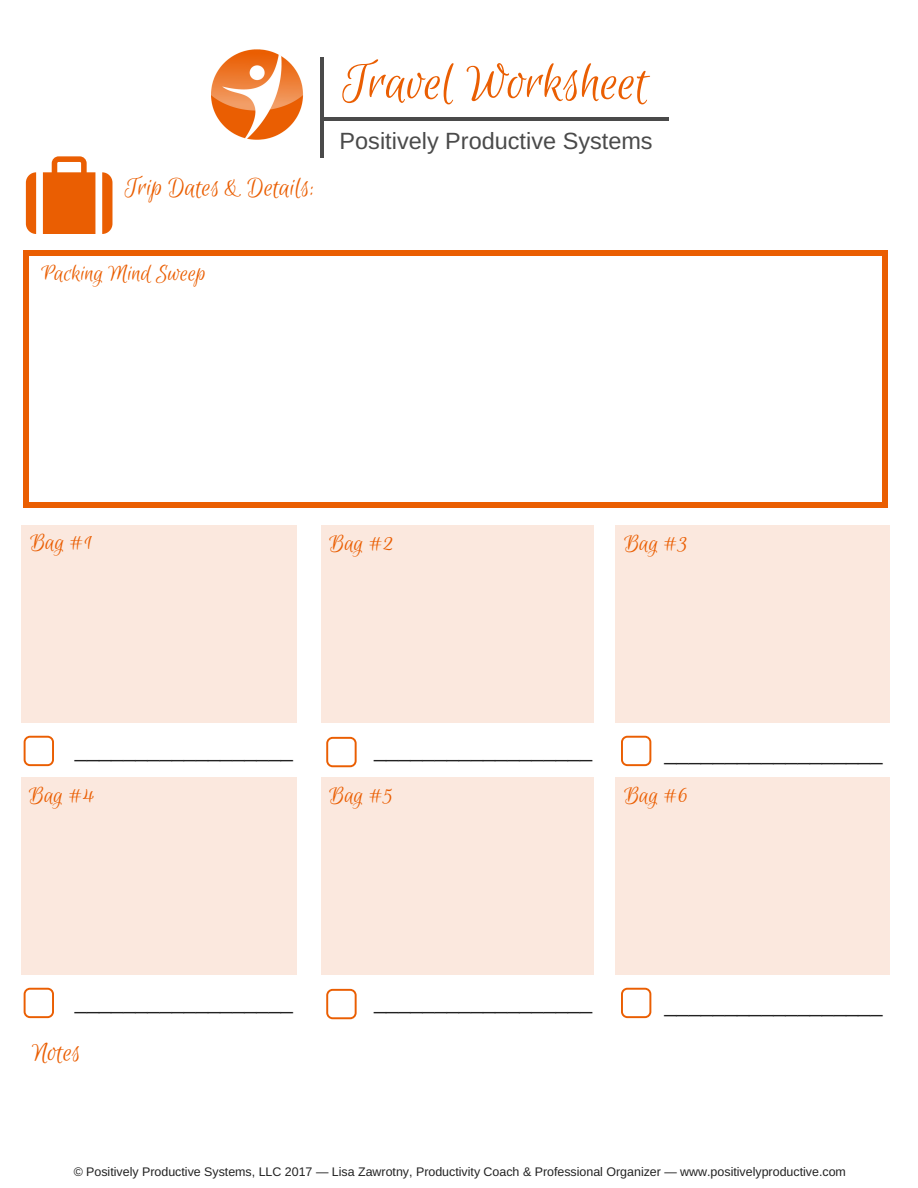
<style>
.page{position:relative;width:918px;height:1188px;background:#fff}
.page>*{position:absolute;margin:0;border:0;box-sizing:border-box;transform-origin:0 0}
.t1{font:55.95px "Euphoria Script";color:#ea5e02}
.t2{font:28.05px "Euphoria Script";color:#ea5e02}
.t3{font:24.9px "Euphoria Script";color:#ea5e02}
.t4{font:23.55px "Arimo";color:#4a4a4a}
.t5{font:21.75px "Arimo";color:#222}
.t6{font:12.45px "Arimo";color:#222}
</style>
<div class="page">
<div style="left:21px;top:525px;width:276px;height:198px;background:#fbe8de"></div>
<div style="left:615px;top:525px;width:275px;height:198px;background:#fbe8de"></div>
<div style="left:322px;top:525px;width:272px;height:198px;background:#fbe8de"></div>
<svg style="left:24px;top:736px;width:30px;height:30px"></svg>
<svg style="left:326px;top:737px;width:31px;height:30px"></svg>
<svg style="left:621px;top:736px;width:30px;height:30px"></svg>
<div style="left:21px;top:777px;width:276px;height:198px;background:#fbe8de"></div>
<div style="left:615px;top:777px;width:275px;height:198px;background:#fbe8de"></div>
<div style="left:322px;top:777px;width:272px;height:198px;background:#fbe8de"></div>
<svg style="left:24px;top:988px;width:30px;height:30px"></svg>
<svg style="left:326px;top:989px;width:31px;height:30px"></svg>
<svg style="left:621px;top:988px;width:30px;height:30px"></svg>
<img style="left:211px;top:49px;width:92px;height:91px">
<hr style="left:324px;top:117px;width:344px;height:3px;background:#4a4a4a">
<hr style="left:320px;top:57px;width:3px;height:101px;background:#4a4a4a">
<svg style="left:26px;top:156px;width:86px;height:78px"></svg>
<svg style="left:883px;top:251px;width:5px;height:4px"></svg>
<div style="left:28px;top:502px;width:855px;height:6px;background:#ea5e02"></div>
<svg style="left:883px;top:503px;width:5px;height:5px"></svg>
<div style="left:28px;top:251px;width:855px;height:5px;background:#ea5e02"></div>
<div style="left:883px;top:255px;width:5px;height:248px;background:#ea5e02"></div>
<svg style="left:23px;top:251px;width:5px;height:4px"></svg>
<svg style="left:23px;top:503px;width:5px;height:5px"></svg>
<div style="left:23px;top:255px;width:6px;height:248px;background:#ea5e02"></div>
<h2 class="t2" style="left:125px;top:172px;width:192px">Trip Dates &amp; Details:</h2>
<h3 class="t3" style="left:42px;top:260px;width:166px">Packing Mind Sweep</h3>
<h1 class="t1" style="left:342px;top:52px;width:308px">Travel Worksheet</h1>
<h3 class="t4" style="left:340px;top:127px;width:315px">Positively Productive Systems</h3>
<h3 class="t3" style="left:30px;top:529px;width:64px">Bag #1</h3>
<h3 class="t3" style="left:330px;top:530px;width:66px">Bag #2</h3>
<h3 class="t3" style="left:624px;top:530px;width:65px">Bag #3</h3>
<h3 class="t5" style="left:75px;top:738px;width:220px">__________________</h3>
<h3 class="t5" style="left:374px;top:738px;width:220px">__________________</h3>
<h3 class="t5" style="left:664px;top:740px;width:220px">__________________</h3>
<h3 class="t3" style="left:29px;top:782px;width:67px">Bag #4</h3>
<h3 class="t3" style="left:330px;top:782px;width:65px">Bag #5</h3>
<h3 class="t3" style="left:624px;top:782px;width:65px">Bag #6</h3>
<h3 class="t5" style="left:75px;top:990px;width:220px">__________________</h3>
<h3 class="t5" style="left:374px;top:990px;width:220px">__________________</h3>
<h2 class="t2" style="left:32px;top:1037px;width:50px">Notes</h2>
<h3 class="t5" style="left:664px;top:992px;width:220px">__________________</h3>
<p class="t6" style="left:74px;top:1164px;width:774px">© Positively Productive Systems, LLC 2017 — Lisa Zawrotny, Productivity Coach &amp; Professional Organizer — www.positivelyproductive.com</p>
</div>
